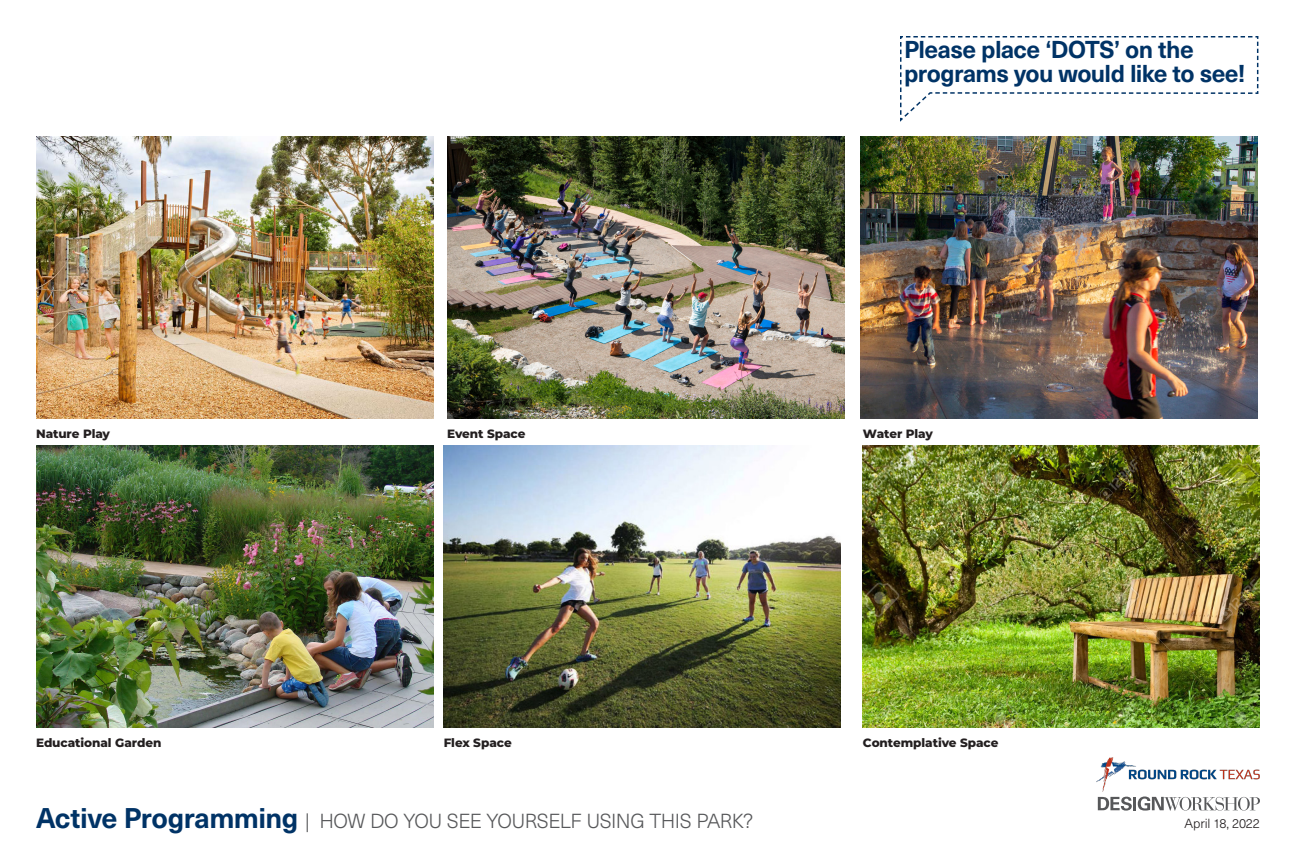
<style>
.page{position:relative;width:1296px;height:864px;background:#fff}
.page>*{position:absolute;margin:0;border:0;box-sizing:border-box;transform-origin:0 0}
.t1{font:700 24px/24px "Neue Haas Unica W1 G";letter-spacing:-.025em;color:#036}
.t2{font:300 20px "Neue Haas Unica W1 G";letter-spacing:-.025em;color:#57585a}
.t3{font:300 13px "Neue Haas Unica W1 G";letter-spacing:-.01em;color:#231f20}
.t4{font:800 12px "Montserrat";letter-spacing:-.005em;color:#231f20}
.s1{font-weight:700;font-size:28px;color:#036}
</style>
<div class="page">
<svg style="left:1098px;top:796px;width:162px;height:15px"></svg>
<img style="left:1096px;top:757px;width:164px;height:35px">
<img style="left:36px;top:136px;width:397px;height:282px">
<img style="left:36px;top:446px;width:397px;height:282px">
<img style="left:444px;top:446px;width:397px;height:282px">
<img style="left:861px;top:136px;width:397px;height:282px">
<img style="left:447px;top:136px;width:397px;height:282px">
<img style="left:863px;top:446px;width:397px;height:282px">
<svg style="left:900px;top:36px;width:359px;height:86px"></svg>
<p class="t4" style="left:36px;top:425px;width:76px">Nature Play</p>
<p class="t4" style="left:36px;top:734px;width:127px">Educational Garden</p>
<p class="t4" style="left:447px;top:425px;width:80px">Event Space</p>
<p class="t4" style="left:444px;top:734px;width:69px">Flex Space</p>
<h1 class="t1" style="left:904px;top:36px;width:343px">Please place ‘DOTS’ on the programs you would like to see!</h1>
<p class="t4" style="left:863px;top:425px;width:71px">Water Play</p>
<p class="t4" style="left:863px;top:734px;width:137px">Contemplative Space</p>
<h2 class="t2" style="left:36px;top:806px;width:719px"><span class="s1">Active Programming</span> | HOW DO YOU SEE YOURSELF USING THIS PARK?</h2>
<p class="t3" style="left:1185px;top:814px;width:77px">April 18, 2022</p>
</div>
